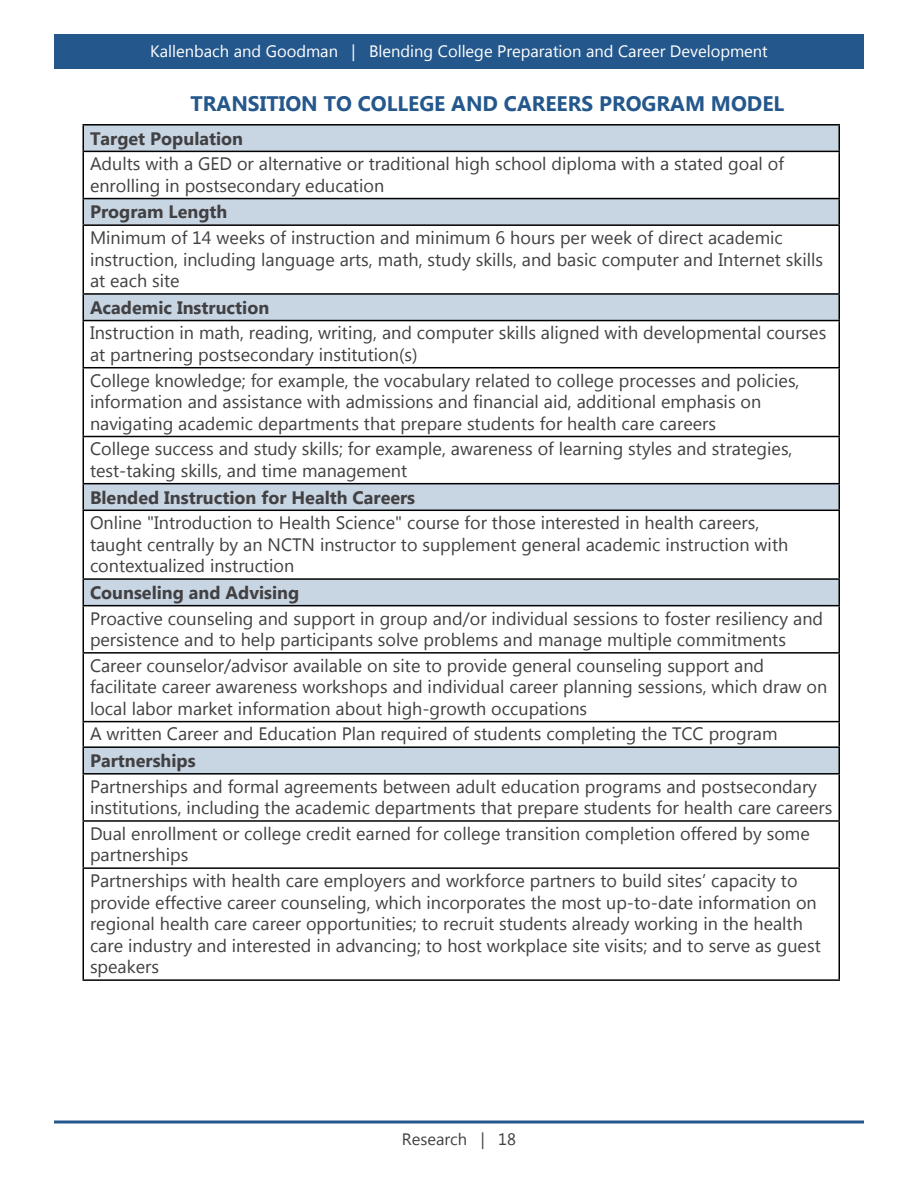
<style>
.page{position:relative;width:918px;height:1188px;background:#fff}
.page>*{position:absolute;margin:0;border:0;box-sizing:border-box;transform-origin:0 0}
.t1{font:700 21px "Myanmar Text";color:#24588d}
.t2{font:18px/21.6px "Myanmar Text";color:#414042}
.t3{font:700 18px "Myanmar Text";color:#414042}
.t4{font:16.5px "Myanmar Text";color:#fff}
.t5{font:16.5px "Myanmar Text";color:#414042}
</style>
<div class="page">
<svg style="left:54px;top:1120px;width:810px;height:4px;background:#5a81a9"></svg>
<div style="left:54px;top:34px;width:810px;height:35px;background:#24588d"></div>
<svg style="left:84px;top:126px;width:754px;height:647px"></svg>
<hr style="left:82px;top:124px;width:758px;height:2px;background:#000">
<hr style="left:82px;top:126px;width:2px;height:25px;background:#000">
<hr style="left:838px;top:126px;width:2px;height:25px;background:#000">
<hr style="left:82px;top:151px;width:758px;height:1px;background:#000">
<hr style="left:82px;top:152px;width:2px;height:46px;background:#000">
<hr style="left:838px;top:152px;width:2px;height:46px;background:#000">
<hr style="left:82px;top:198px;width:758px;height:1px;background:#000">
<hr style="left:82px;top:199px;width:2px;height:25px;background:#000">
<hr style="left:838px;top:199px;width:2px;height:25px;background:#000">
<hr style="left:82px;top:224px;width:758px;height:2px;background:#000">
<hr style="left:82px;top:226px;width:2px;height:67px;background:#000">
<hr style="left:838px;top:226px;width:2px;height:67px;background:#000">
<hr style="left:82px;top:293px;width:758px;height:2px;background:#000">
<hr style="left:82px;top:295px;width:2px;height:25px;background:#000">
<hr style="left:838px;top:295px;width:2px;height:25px;background:#000">
<hr style="left:82px;top:320px;width:758px;height:1px;background:#000">
<hr style="left:82px;top:321px;width:2px;height:46px;background:#000">
<hr style="left:838px;top:321px;width:2px;height:46px;background:#000">
<hr style="left:82px;top:367px;width:758px;height:1px;background:#000">
<hr style="left:82px;top:368px;width:2px;height:68px;background:#000">
<hr style="left:838px;top:368px;width:2px;height:68px;background:#000">
<hr style="left:82px;top:436px;width:758px;height:1px;background:#000">
<hr style="left:82px;top:437px;width:2px;height:46px;background:#000">
<hr style="left:838px;top:437px;width:2px;height:46px;background:#000">
<hr style="left:82px;top:483px;width:758px;height:1px;background:#000">
<hr style="left:82px;top:484px;width:2px;height:26px;background:#000">
<hr style="left:838px;top:484px;width:2px;height:26px;background:#000">
<hr style="left:82px;top:510px;width:758px;height:1px;background:#000">
<hr style="left:82px;top:511px;width:2px;height:67px;background:#000">
<hr style="left:838px;top:511px;width:2px;height:67px;background:#000">
<hr style="left:82px;top:578px;width:758px;height:2px;background:#000">
<hr style="left:82px;top:580px;width:2px;height:25px;background:#000">
<hr style="left:838px;top:580px;width:2px;height:25px;background:#000">
<hr style="left:82px;top:605px;width:758px;height:1px;background:#000">
<hr style="left:82px;top:606px;width:2px;height:46px;background:#000">
<hr style="left:838px;top:606px;width:2px;height:46px;background:#000">
<hr style="left:82px;top:652px;width:758px;height:2px;background:#000">
<hr style="left:82px;top:654px;width:2px;height:67px;background:#000">
<hr style="left:838px;top:654px;width:2px;height:67px;background:#000">
<hr style="left:82px;top:721px;width:758px;height:1px;background:#000">
<hr style="left:82px;top:722px;width:2px;height:24px;background:#000">
<hr style="left:838px;top:722px;width:2px;height:24px;background:#000">
<hr style="left:82px;top:746px;width:758px;height:2px;background:#000">
<hr style="left:82px;top:748px;width:2px;height:25px;background:#000">
<hr style="left:838px;top:748px;width:2px;height:25px;background:#000">
<hr style="left:82px;top:773px;width:758px;height:2px;background:#000">
<hr style="left:82px;top:775px;width:2px;height:45px;background:#000">
<hr style="left:838px;top:775px;width:2px;height:45px;background:#000">
<hr style="left:82px;top:820px;width:758px;height:2px;background:#000">
<hr style="left:82px;top:822px;width:2px;height:45px;background:#000">
<hr style="left:838px;top:822px;width:2px;height:45px;background:#000">
<hr style="left:82px;top:867px;width:758px;height:2px;background:#000">
<hr style="left:82px;top:869px;width:2px;height:110px;background:#000">
<hr style="left:838px;top:869px;width:2px;height:110px;background:#000">
<hr style="left:82px;top:979px;width:758px;height:2px;background:#000">
<p class="t4" style="left:150px;top:42px;width:619px">Kallenbach and Goodman | Blending College Preparation and Career Development</p>
<p class="t1" style="left:191px;top:92px;width:595px">TRANSITION TO COLLEGE AND CAREERS PROGRAM MODEL</p>
<p class="t3" style="left:90px;top:128px;width:155px">Target Population</p>
<p class="t2" style="left:90px;top:153px;width:696px">Adults with a GED or alternative or traditional high school diploma with a stated goal of enrolling in postsecondary education</p>
<p class="t3" style="left:90px;top:202px;width:139px">Program Length</p>
<p class="t2" style="left:90px;top:227px;width:735px">Minimum of 14 weeks of instruction and minimum 6 hours per week of direct academic instruction, including language arts, math, study skills, and basic computer and Internet skills at each site</p>
<p class="t3" style="left:90px;top:297px;width:181px">Academic Instruction</p>
<p class="t2" style="left:90px;top:322px;width:738px">Instruction in math, reading, writing, and computer skills aligned with developmental courses at partnering postsecondary institution(s)</p>
<p class="t2" style="left:90px;top:370px;width:711px">College knowledge; for example, the vocabulary related to college processes and policies, information and assistance with admissions and financial aid, additional emphasis on navigating academic departments that prepare students for health care careers</p>
<p class="t2" style="left:90px;top:438px;width:704px">College success and study skills; for example, awareness of learning styles and strategies, test-taking skills, and time management</p>
<p class="t3" style="left:90px;top:487px;width:327px">Blended Instruction for Health Careers</p>
<p class="t2" style="left:90px;top:512px;width:700px">Online "Introduction to Health Science" course for those interested in health careers, taught centrally by an NCTN instructor to supplement general academic instruction with contextualized instruction</p>
<p class="t3" style="left:90px;top:582px;width:211px">Counseling and Advising</p>
<p class="t2" style="left:90px;top:607px;width:735px">Proactive counseling and support in group and/or individual sessions to foster resiliency and persistence and to help participants solve problems and manage multiple commitments</p>
<p class="t2" style="left:90px;top:655px;width:739px">Career counselor/advisor available on site to provide general counseling support and facilitate career awareness workshops and individual career planning sessions, which draw on local labor market information about high-growth occupations</p>
<p class="t2" style="left:90px;top:723px;width:689px">A written Career and Education Plan required of students completing the TCC program</p>
<p class="t3" style="left:90px;top:750px;width:107px">Partnerships</p>
<p class="t2" style="left:90px;top:776px;width:744px">Partnerships and formal agreements between adult education programs and postsecondary institutions, including the academic departments that prepare students for health care careers</p>
<p class="t2" style="left:90px;top:823px;width:721px">Dual enrollment or college credit earned for college transition completion offered by some partnerships</p>
<p class="t2" style="left:90px;top:870px;width:732px">Partnerships with health care employers and workforce partners to build sites’ capacity to provide effective career counseling, which incorporates the most up-to-date information on regional health care career opportunities; to recruit students already working in the health care industry and interested in advancing; to host workplace site visits; and to serve as guest speakers</p>
<p class="t5" style="left:402px;top:1130px;width:116px">Research | 18</p>
</div>
